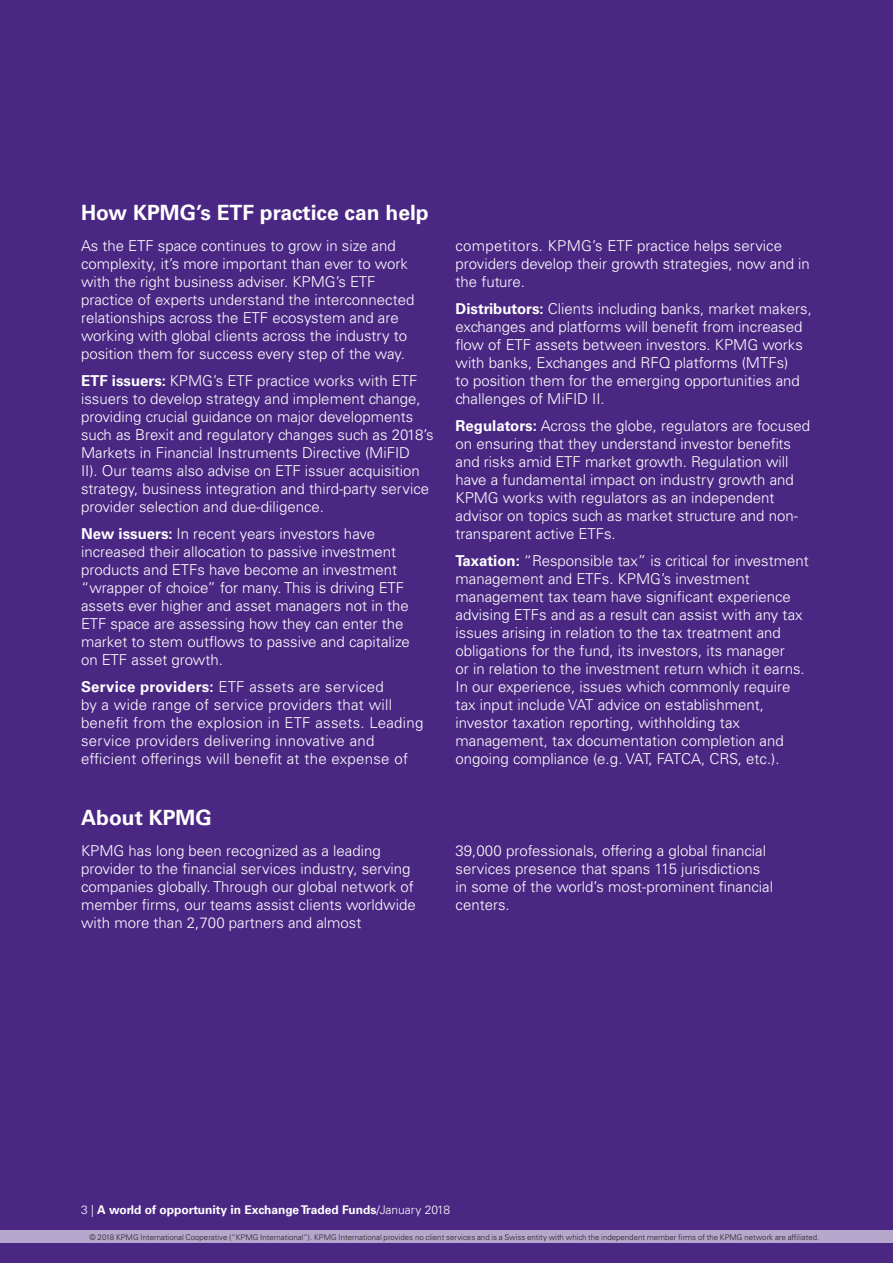
<style>
.page{position:relative;width:893px;height:1263px;background:#4a2783}
.page>*{position:absolute;margin:0;border:0;box-sizing:border-box;transform-origin:0 0}
.t1{font:700 21px "Univers LT Std";color:#fff}
.t2{font:300 15px/18px "Univers LT Std";color:#fff}
.t3{font:300 15px/18px "Univers LT Std";letter-spacing:.02em;color:#fff}
.t4{font:700 12px "Univers LT Std";color:#fff}
.t5{font:300 7.8px "Univers LT Std";color:#231f20}
.s1{font-weight:700}
.s2{font-weight:300}
</style>
<div class="page">
<div style="left:0;top:1230px;width:893px;height:13px;background:#b6a8cd"></div>
<h1 class="t1" style="left:81px;top:200px;width:349px">How KPMG’s ETF practice can help</h1>
<p class="t2" style="left:81px;top:236px;width:335px">As the ETF space continues to grow in size and complexity, it’s more important than ever to work with the right business adviser. KPMG’s ETF practice of experts understand the interconnected relationships across the ETF ecosystem and are working with global clients across the industry to position them for success every step of the way.</p>
<p class="t2" style="left:81px;top:371px;width:354px"><span class="s1">ETF issuers:</span> KPMG’s ETF practice works with ETF issuers to develop strategy and implement change, providing crucial guidance on major developments such as Brexit and regulatory changes such as 2018’s Markets in Financial Instruments Directive (MiFID<br>II). Our teams also advise on ETF issuer acquisition strategy, business integration and third-party service provider selection and due-diligence.</p>
<p class="t2" style="left:81px;top:524px;width:330px"><span class="s1">New issuers:</span> In recent years investors have increased their allocation to passive investment products and ETFs have become an investment “wrapper of choice” for many. This is driving ETF assets ever higher and asset managers not in the ETF space are assessing how they can enter the market to stem outflows to passive and capitalize on ETF asset growth.</p>
<p class="t3" style="left:81px;top:677px;width:344px"><span class="s1">Service providers:</span> ETF assets are serviced<br>by a wide range of service providers that will benefit from the explosion in ETF assets. Leading service providers delivering innovative and efficient offerings will benefit at the expense of</p>
<p class="t2" style="left:455px;top:236px;width:356px">competitors. KPMG’s ETF practice helps service providers develop their growth strategies, now and in the future.</p>
<p class="t2" style="left:455px;top:299px;width:358px"><span class="s1">Distributors:</span> Clients including banks, market makers, exchanges and platforms will benefit from increased flow of ETF assets between investors. KPMG works with banks, Exchanges and RFQ platforms (MTFs)<br>to position them for the emerging opportunities and challenges of MiFID II.</p>
<p class="t2" style="left:455px;top:416px;width:356px"><span class="s1">Regulators:</span> Across the globe, regulators are focused on ensuring that they understand investor benefits and risks amid ETF market growth. Regulation will have a fundamental impact on industry growth and KPMG works with regulators as an independent advisor on topics such as market structure and non&shy;transparent active ETFs.</p>
<p class="t2" style="left:455px;top:551px;width:355px"><span class="s1">Taxation:</span> “Responsible tax” is critical for investment management and ETFs. KPMG’s investment management tax team have significant experience advising ETFs and as a result can assist with any tax issues arising in relation to the tax treatment and obligations for the fund, its investors, its manager<br>or in relation to the investment return which it earns.<br>In our experience, issues which commonly require tax input include VAT advice on establishment, investor taxation reporting, withholding tax management, tax documentation completion and ongoing compliance (e.g. VAT, FATCA, CRS, etc.).</p>
<h1 class="t1" style="left:81px;top:805px;width:132px">About KPMG</h1>
<p class="t2" style="left:81px;top:841px;width:336px">KPMG has long been recognized as a leading provider to the financial services industry, serving companies globally. Through our global network of member firms, our teams assist clients worldwide with more than 2,700 partners and almost</p>
<p class="t2" style="left:455px;top:841px;width:319px">39,000 professionals, offering a global financial services presence that spans 115 jurisdictions in some of the world’s most-prominent financial centers.</p>
<p class="t4" style="left:81px;top:1202px;width:371px"><span class="s2">3 |</span> A world of opportunity in Exchange Traded Funds<span class="s2">/January 2018</span></p>
<p class="t5" style="left:90px;top:1232px;width:731px">© 2018 KPMG International Cooperative (“KPMG International”). KPMG International provides no client services and is a Swiss entity with which the independent member firms of the KPMG network are affiliated.</p>
</div>
